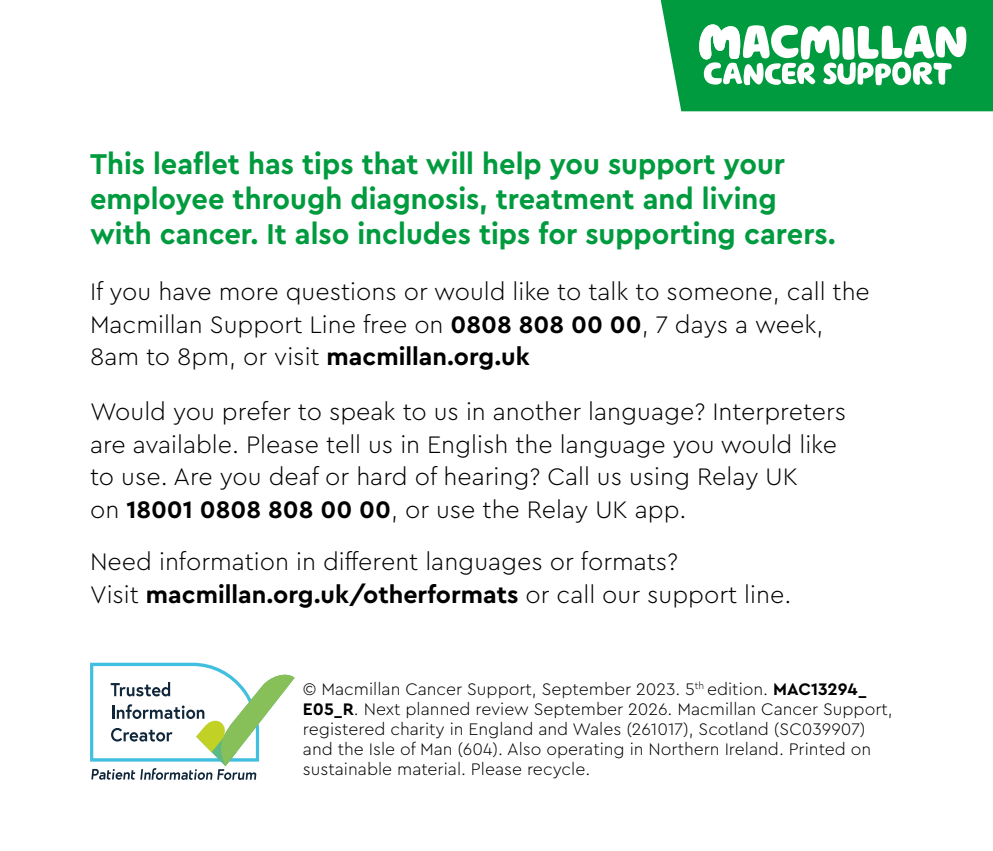
<style>
.page{position:relative;width:993px;height:851px;background:#fff}
.page>*{position:absolute;margin:0;border:0;box-sizing:border-box;transform-origin:0 0}
.t1{font:700 30px/35px "Cera Pro Macmillan";color:#009b3e}
.t2{font:300 25px/32.5px "Cera Pro Macmillan";color:#000}
.t3{font:300 17.5px/20px "Cera Pro Macmillan";color:#000}
.s1{font-weight:700}
</style>
<div class="page">
<div style="left:660px;top:0;width:332px;height:111px;background:#009b3e"></div>
<svg style="left:699px;top:24px;width:267px;height:62px"></svg>
<svg style="left:90px;top:662px;width:204px;height:117px"></svg>
<p class="t1" style="left:90px;top:144px;width:747px">This leaflet has tips that will help you support your employee through diagnosis, treatment and living with cancer. It also includes tips for supporting carers.</p>
<p class="t2" style="left:90px;top:273px;width:781px">If you have more questions or would like to talk to someone, call the<br>Macmillan Support Line free on <span class="s1">0808 808 00 00</span>, 7 days a week,<br>8am to 8pm, or visit <span class="s1">macmillan.org.uk</span></p>
<p class="t2" style="left:90px;top:393px;width:757px">Would you prefer to speak to us in another language? Interpreters are available. Please tell us in English the language you would like to use. Are you deaf or hard of hearing? Call us using Relay UK<br>on <span class="s1">18001 0808 808 00 00</span>, or use the Relay UK app.</p>
<p class="t2" style="left:90px;top:543px;width:702px">Need information in different languages or formats?<br>Visit <span class="s1">macmillan.org.uk/otherformats</span> or call our support line.</p>
<p class="t3" style="left:303px;top:677px;width:591px">© Macmillan Cancer Support, September 2023. 5<sup>th</sup> edition. <span class="s1">MAC13294_ E05_R</span>. Next planned review September 2026. Macmillan Cancer Support, registered charity in England and Wales (261017), Scotland (SC039907) and the Isle of Man (604). Also operating in Northern Ireland. Printed on sustainable material. Please recycle.</p>
</div>
